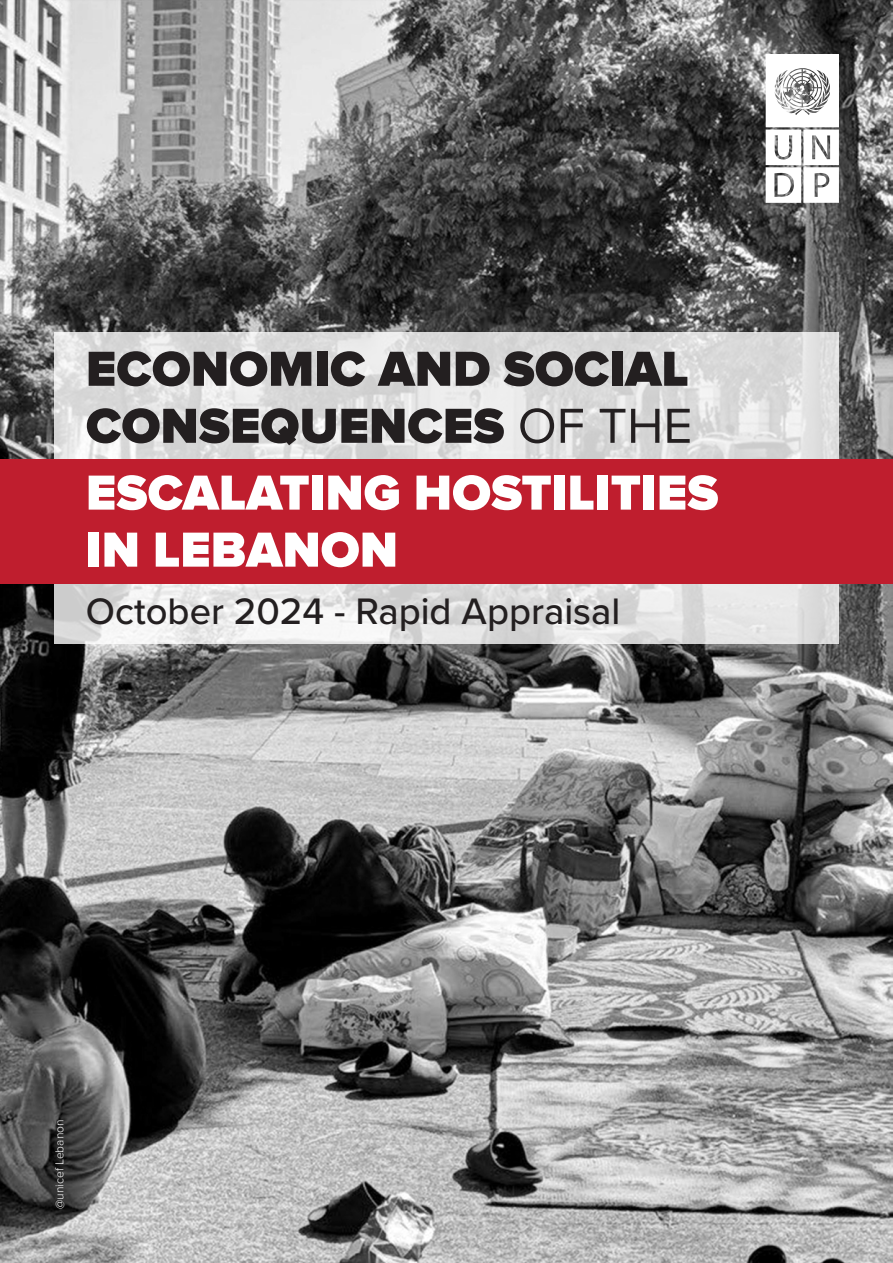
<style>
.page{position:relative;width:893px;height:1263px;background:#fff}
.page>*{position:absolute;margin:0;border:0;box-sizing:border-box;transform-origin:0 0}
.t1{font:900 51px/57px "Proxima Nova";color:#231f20}
.t2{font:900 51px/57px "Proxima Nova";color:#fff}
.t3{font:500 38.25px "Proxima Nova";color:#231f20}
.footnote{font:300 12px "Proxima Nova";color:#fff}
.s1{font-weight:400}
</style>
<div class="page">
<img style="left:0;top:0;width:893px;height:1263px">
<svg style="left:54px;top:332px;width:785px;height:311px;background:#e0e0e0"></svg>
<div style="left:0;top:459px;width:893px;height:125px;background:#bf1e2e"></div>
<svg style="left:766px;top:54px;width:73px;height:149px"></svg>
<p class="t1" style="left:86px;top:342px;width:608px">ECONOMIC AND SOCIAL<br>CONSEQUENCES <span class="s1">OF THE</span></p>
<p class="t2" style="left:86px;top:465px;width:634px">ESCALATING HOSTILITIES<br>IN LEBANON</p>
<p class="t3" style="left:86px;top:583px;width:536px">October 2024 - Rapid Appraisal</p>
<p class="footnote" style="left:51px;top:1209px;width:91px;rotate:-90deg">@unicef Lebanon</p>
</div>
